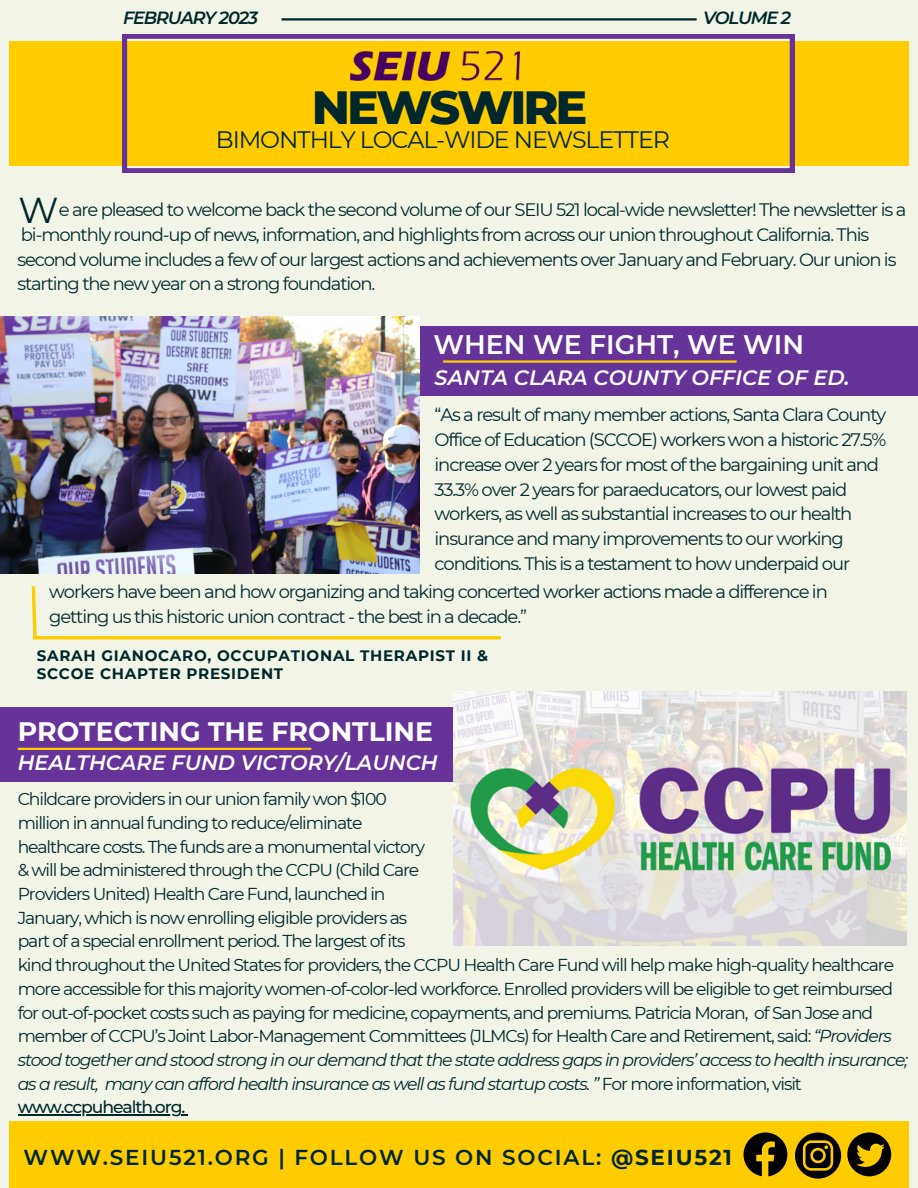
<style>
.page{position:relative;width:918px;height:1188px;background:#f2f4e8}
.page>*{position:absolute;margin:0;border:0;box-sizing:border-box;transform-origin:0 0}
.t1{font:800 47.55px "Montserrat";letter-spacing:-.065em;color:#00272b}
.t2{font:600 26.85px "Montserrat";color:#fff}
.t3{font:700 26.7px "Montserrat";color:#fff}
.t4{font:23.7px "Montserrat";letter-spacing:-.05em;color:#00272b}
.t5{font:600 21.6px "Montserrat";letter-spacing:.085em;color:#00272b}
.t6{font:italic 600 20.85px "Montserrat";color:#fff}
.t7{font:18px/24.8px "Montserrat";letter-spacing:-.065em;color:#00272b}
.t8{font:italic 600 17.7px "Montserrat";letter-spacing:-.065em;color:#00272b}
.t9{font:17.25px/23.7px "Montserrat";letter-spacing:-.065em;color:#00272b}
.t10{font:700 15.15px/18px "Montserrat";letter-spacing:.045em;color:#00272b}
.s1{font-size:36px}
.s2{font-style:italic}
.s3{font-weight:500}
.s4{font-weight:700}
</style>
<div class="page">
<div style="left:9px;top:41px;width:900px;height:125px;background:#fc0"></div>
<svg style="left:123px;top:34px;width:671px;height:139px"></svg>
<hr style="left:282px;top:18px;width:415px;height:3px;background:#00272b">
<div style="left:411px;top:326px;width:507px;height:69px;background:#639"></div>
<img style="left:0;top:317px;width:420px;height:256px">
<div style="left:0;top:707px;width:499px;height:74px;background:#639"></div>
<img style="left:454px;top:692px;width:452px;height:254px">
<div style="left:9px;top:1121px;width:900px;height:67px;background:#fc0"></div>
<img style="left:351px;top:52px;width:168px;height:29px">
<hr style="left:443px;top:360px;width:294px;height:3px;background:#fc0">
<hr style="left:18px;top:748px;width:293px;height:2px;background:#fc0">
<svg style="left:795px;top:1132px;width:46px;height:47px"></svg>
<svg style="left:744px;top:1133px;width:43px;height:43px"></svg>
<svg style="left:847px;top:1132px;width:44px;height:44px"></svg>
<svg style="left:31px;top:586px;width:8px;height:54px"></svg>
<hr style="left:33px;top:636px;width:468px;height:3px;background:#fc0">
<hr style="left:18px;top:1114px;width:164px;height:1px;background:#00272b">
<p class="t8" style="left:123px;top:7px;width:137px">FEBRUARY 2023</p>
<p class="t8" style="left:703px;top:7px;width:90px">VOLUME 2</p>
<h1 class="t1" style="left:312px;top:78px;width:277px">NEWSWIRE</h1>
<h3 class="t4" style="left:216px;top:125px;width:456px">BIMONTHLY LOCAL-WIDE NEWSLETTER</h3>
<p class="t7" style="left:17px;top:197px;width:891px"><span class="s1">W</span>e are pleased to welcome back the second volume of our SEIU 521 local-wide newsletter! The newsletter is a bi-monthly round-up of news, information, and highlights from across our union throughout California. This second volume includes a few of our largest actions and achievements over January and February. Our union is starting the new year on a strong foundation.</p>
<h2 class="t2" style="left:434px;top:328px;width:372px">WHEN WE FIGHT, WE WIN</h2>
<p class="t6" style="left:435px;top:365px;width:416px">SANTA CLARA COUNTY OFFICE OF ED.</p>
<p class="t7" style="left:435px;top:403px;width:453px">“As a result of many member actions, Santa Clara County Office of Education (SCCOE) workers won a historic 27.5% increase over 2 years for most of the bargaining unit and 33.3% over 2 years for paraeducators, our lowest paid workers, as well as substantial increases to our health insurance and many improvements to our working conditions. This is a testament to how underpaid our</p>
<p class="t7" style="left:49px;top:580px;width:780px">workers have been and how organizing and taking concerted worker actions made a difference in getting us this historic union contract - the best in a decade.”</p>
<p class="t10" style="left:37px;top:646px;width:453px">SARAH GIANOCARO, OCCUPATIONAL THERAPIST II &amp;<br>SCCOE CHAPTER PRESIDENT</p>
<h3 class="t3" style="left:18px;top:716px;width:417px">PROTECTING THE FRONTLINE</h3>
<p class="t6" style="left:18px;top:750px;width:421px">HEALTHCARE FUND VICTORY/LAUNCH</p>
<p class="t9" style="left:18px;top:787px;width:409px">Childcare providers in our union family won $100 million in annual funding to reduce/eliminate healthcare costs. The funds are a monumental victory &amp; will be administered through the CCPU (Child Care Providers United) Health Care Fund, launched in January, which is now enrolling eligible providers as part of a special enrollment period. The largest of its</p>
<p class="t9" style="left:18px;top:953px;width:892px">kind throughout the United States for providers, the CCPU Health Care Fund will help make high-quality healthcare more accessible for this majority women-of-color-led workforce. Enrolled providers will be eligible to get reimbursed for out-of-pocket costs such as paying for medicine, copayments, and premiums. Patricia Moran, of San Jose and member of CCPU’s Joint Labor-Management Committees (JLMCs) for Health Care and Retirement, said: <span class="s2">“Providers stood together and stood strong in our demand that the state address gaps in providers’ access to health insurance; as a result, many can afford health insurance as well as fund startup costs. ”</span> For more information, visit <span class="s3">www.ccpuhealth.org.</span></p>
<p class="t5" style="left:24px;top:1144px;width:710px">WWW.SEIU521.ORG | FOLLOW US ON SOCIAL: <span class="s4">@SEIU521</span></p>
</div>
